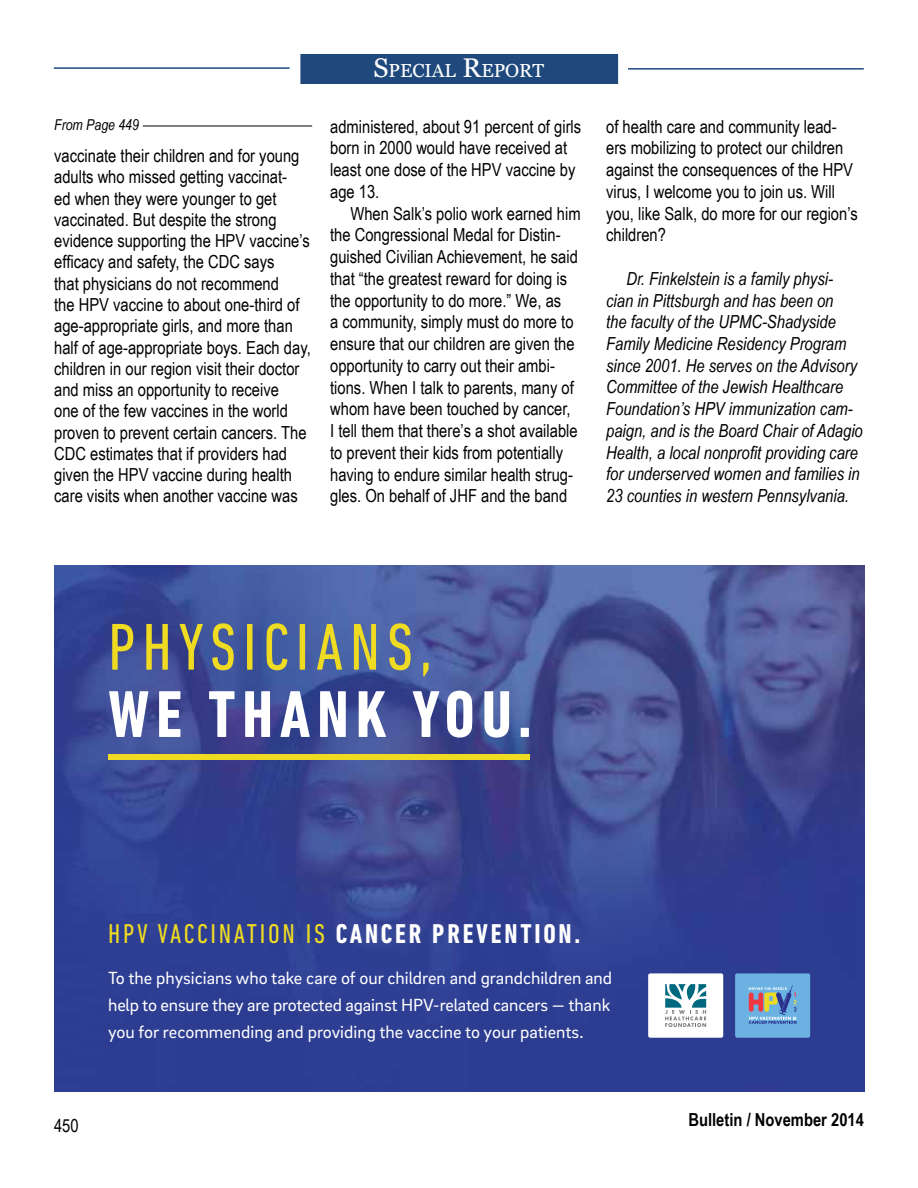
<style>
.page{position:relative;width:918px;height:1188px;background:#fff}
.page>*{position:absolute;margin:0;border:0;box-sizing:border-box;transform-origin:0 0}
.t1{font:condensed 67.2px "DIN Next LT Pro";letter-spacing:.1em;color:#eedb22}
.t2{font:700 condensed 67.2px "DIN Next LT Pro";letter-spacing:.1em;color:#fff}
.t3{font:700 condensed 27.75px "DIN Next LT Pro";letter-spacing:.1em;color:#fff}
.t4{font:18.9px "Georgia Ref";color:#fff}
.t5{font:18px/21.8px "Arial Narrow";color:#000}
.t6{font:italic 18px/21.8px "Arial Narrow";color:#000}
.t7{font:18px/27px "Brix Sans";color:#fff;text-align:justify}
.t8{font:700 18px "Arial Narrow";color:#000}
.t9{font:italic 15px "Arial Narrow";color:#000}
.s1{font-size:27px}
.s2{font-weight:400;color:#eedb22}
</style>
<div class="page">
<hr style="left:143px;top:126px;width:169px;height:1px;background:#000">
<img style="left:54px;top:565px;width:810px;height:527px">
<div style="left:108px;top:754px;width:422px;height:6px;background:#eedb22"></div>
<svg style="left:735px;top:973px;width:75px;height:65px;background:#74a7cf"></svg>
<div style="left:648px;top:973px;width:75px;height:65px;background:#fff;border-radius:2px"></div>
<svg style="left:665px;top:984px;width:41px;height:43px"></svg>
<hr style="left:54px;top:67px;width:236px;height:2px;background:#1f497d">
<div style="left:300px;top:54px;width:318px;height:30px;background:#1f497d"></div>
<hr style="left:628px;top:68px;width:236px;height:2px;background:#1f497d">
<p class="t9" style="left:54px;top:115px;width:86px">From Page 449</p>
<p class="t5" style="left:54px;top:145px;width:258px;line-height:21.3px">vaccinate their children and for young adults who missed getting vaccinat-<br>ed when they were younger to get vaccinated. But despite the strong evidence supporting the HPV vaccine’s efficacy and safety, the CDC says<br>that physicians do not recommend<br>the HPV vaccine to about one-third of age-appropriate girls, and more than half of age-appropriate boys. Each day, children in our region visit their doctor and miss an opportunity to receive<br>one of the few vaccines in the world proven to prevent certain cancers. The CDC estimates that if providers had given the HPV vaccine during health care visits when another vaccine was</p>
<p class="t4" style="left:373px;top:58px;width:172px"><span class="s1">S</span>PECIAL <span class="s1">R</span>EPORT</p>
<p class="t5" style="left:330px;top:115px;width:253px">administered, about 91 percent of girls born in 2000 would have received at least one dose of the HPV vaccine by age 13.</p>
<p class="t5" style="left:330px;top:202px;width:252px;text-indent:20px">When Salk’s polio work earned him the Congressional Medal for Distin&shy;guished Civilian Achievement, he said that “the greatest reward for doing is the opportunity to do more.” We, as<br>a community, simply must do more to ensure that our children are given the opportunity to carry out their ambi&shy;tions. When I talk to parents, many of whom have been touched by cancer,<br>I tell them that there’s a shot available to prevent their kids from potentially having to endure similar health strug&shy;gles. On behalf of JHF and the band</p>
<p class="t5" style="left:606px;top:115px;width:253px">of health care and community lead&shy;ers mobilizing to protect our children against the consequences of the HPV virus, I welcome you to join us. Will you, like Salk, do more for our region’s children?</p>
<p class="t6" style="left:606px;top:267px;width:258px;text-indent:20px">Dr. Finkelstein is a family physi&shy;cian in Pittsburgh and has been on<br>the faculty of the UPMC-Shadyside Family Medicine Residency Program since 2001. He serves on the Advisory Committee of the Jewish Healthcare Foundation’s HPV immunization cam&shy;paign, and is the Board Chair of Adagio Health, a local nonprofit providing care for underserved women and families in 23 counties in western Pennsylvania.</p>
<h1 class="t1" style="left:108px;top:609px;width:325px">PHYSICIANS,</h1>
<h1 class="t2" style="left:108px;top:676px;width:425px">WE THANK YOU.</h1>
<h2 class="t3" style="left:108px;top:918px;width:474px"><span class="s2">HPV VACCINATION IS</span> CANCER PREVENTION.</h2>
<p class="t7" style="left:108px;top:963px;width:505px">To the physicians who take care of our children and grandchildren and help to ensure they are protected against HPV-related cancers — thank you for recommending and providing the vaccine to your patients.</p>
<p class="t5" style="left:54px;top:1114px;width:26px">450</p>
<p class="t8" style="left:688px;top:1106px;width:177px">Bulletin / November 2014</p>
</div>
